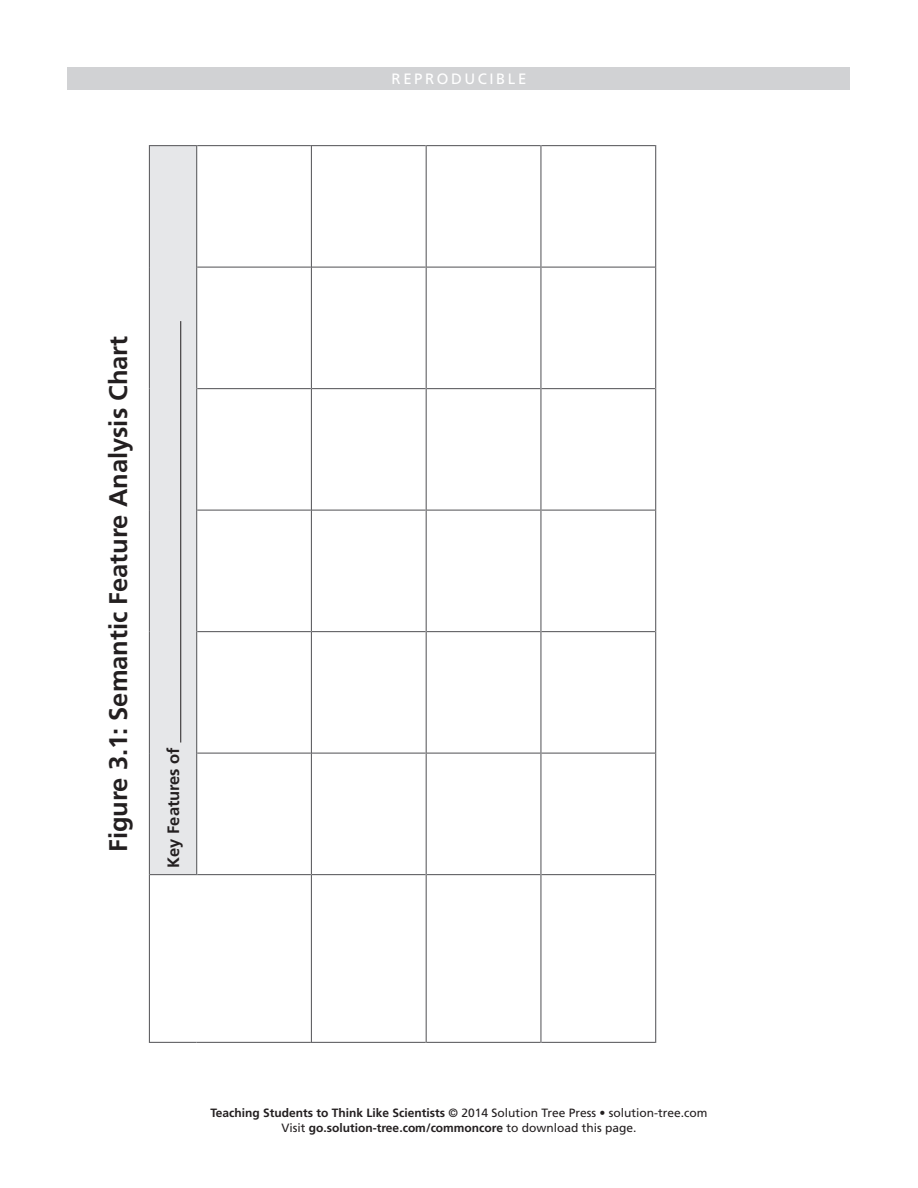
<style>
.page{position:relative;width:918px;height:1188px;background:#fff}
.page>*{position:absolute;margin:0;border:0;box-sizing:border-box;transform-origin:0 0}
.repro_title{font:700 25.5px "Frutiger LT Std";color:#231f20}
.table_column_header{font:700 16.5px "Frutiger LT Std";color:#231f20}
.t1{font:15px "Frutiger LT Std";letter-spacing:.17em;color:#fff}
.t2{font:700 12px/14.2px "Frutiger LT Std";color:#231f20;text-align:center}
.s1{font-weight:400}
</style>
<div class="page">
<div style="left:68px;top:68px;width:782px;height:22px;background:#d1d2d4"></div>
<svg style="left:150px;top:146px;width:505px;height:896px"></svg>
<div style="left:149px;top:146px;width:48px;height:729px;background:#e6e7e9"></div>
<hr style="left:197px;top:874px;width:114px;height:1px;background:#636366">
<hr style="left:197px;top:753px;width:114px;height:1px;background:#636366">
<hr style="left:197px;top:631px;width:114px;height:1px;background:#636366">
<hr style="left:197px;top:510px;width:114px;height:1px;background:#636366">
<hr style="left:197px;top:388px;width:114px;height:1px;background:#636366">
<hr style="left:197px;top:267px;width:114px;height:1px;background:#636366">
<hr style="left:311px;top:875px;width:1px;height:168px;background:#636366">
<hr style="left:311px;top:753px;width:1px;height:122px;background:#636366">
<hr style="left:312px;top:874px;width:114px;height:1px;background:#636366">
<hr style="left:311px;top:632px;width:1px;height:121px;background:#636366">
<hr style="left:312px;top:753px;width:114px;height:1px;background:#636366">
<hr style="left:311px;top:510px;width:1px;height:122px;background:#636366">
<hr style="left:312px;top:631px;width:114px;height:1px;background:#636366">
<hr style="left:311px;top:389px;width:1px;height:121px;background:#636366">
<hr style="left:312px;top:510px;width:114px;height:1px;background:#636366">
<hr style="left:311px;top:267px;width:1px;height:122px;background:#636366">
<hr style="left:312px;top:388px;width:114px;height:1px;background:#636366">
<hr style="left:311px;top:145px;width:1px;height:122px;background:#636366">
<hr style="left:312px;top:267px;width:114px;height:1px;background:#636366">
<hr style="left:426px;top:875px;width:1px;height:168px;background:#636366">
<hr style="left:426px;top:753px;width:1px;height:122px;background:#636366">
<hr style="left:427px;top:874px;width:113px;height:1px;background:#636366">
<hr style="left:426px;top:632px;width:1px;height:121px;background:#636366">
<hr style="left:427px;top:753px;width:113px;height:1px;background:#636366">
<hr style="left:426px;top:510px;width:1px;height:122px;background:#636366">
<hr style="left:427px;top:631px;width:113px;height:1px;background:#636366">
<hr style="left:426px;top:389px;width:1px;height:121px;background:#636366">
<hr style="left:427px;top:510px;width:113px;height:1px;background:#636366">
<hr style="left:426px;top:267px;width:1px;height:122px;background:#636366">
<hr style="left:427px;top:388px;width:113px;height:1px;background:#636366">
<hr style="left:426px;top:145px;width:1px;height:122px;background:#636366">
<hr style="left:427px;top:267px;width:113px;height:1px;background:#636366">
<hr style="left:540px;top:875px;width:2px;height:168px;background:#636366">
<hr style="left:540px;top:753px;width:2px;height:122px;background:#636366">
<hr style="left:542px;top:874px;width:113px;height:1px;background:#636366">
<hr style="left:540px;top:632px;width:2px;height:121px;background:#636366">
<hr style="left:542px;top:753px;width:113px;height:1px;background:#636366">
<hr style="left:540px;top:510px;width:2px;height:122px;background:#636366">
<hr style="left:542px;top:631px;width:113px;height:1px;background:#636366">
<hr style="left:540px;top:389px;width:2px;height:121px;background:#636366">
<hr style="left:542px;top:510px;width:113px;height:1px;background:#636366">
<hr style="left:540px;top:267px;width:2px;height:122px;background:#636366">
<hr style="left:542px;top:388px;width:113px;height:1px;background:#636366">
<hr style="left:540px;top:145px;width:2px;height:122px;background:#636366">
<hr style="left:542px;top:267px;width:113px;height:1px;background:#636366">
<hr style="left:149px;top:875px;width:1px;height:168px;background:#636366">
<hr style="left:150px;top:1042px;width:47px;height:1px;background:#636366">
<hr style="left:197px;top:1042px;width:114px;height:1px;background:#636366">
<hr style="left:197px;top:145px;width:114px;height:1px;background:#636366">
<hr style="left:312px;top:1042px;width:114px;height:1px;background:#636366">
<hr style="left:312px;top:145px;width:114px;height:1px;background:#636366">
<hr style="left:427px;top:1042px;width:113px;height:1px;background:#636366">
<hr style="left:427px;top:145px;width:113px;height:1px;background:#636366">
<hr style="left:542px;top:1042px;width:113px;height:1px;background:#636366">
<hr style="left:542px;top:145px;width:113px;height:1px;background:#636366">
<hr style="left:655px;top:875px;width:1px;height:168px;background:#636366">
<hr style="left:655px;top:753px;width:1px;height:122px;background:#636366">
<hr style="left:655px;top:632px;width:1px;height:121px;background:#636366">
<hr style="left:655px;top:510px;width:1px;height:122px;background:#636366">
<hr style="left:655px;top:389px;width:1px;height:121px;background:#636366">
<hr style="left:655px;top:267px;width:1px;height:122px;background:#636366">
<hr style="left:655px;top:145px;width:1px;height:122px;background:#636366">
<hr style="left:149px;top:753px;width:1px;height:122px;background:#636366">
<hr style="left:150px;top:874px;width:46px;height:1px;background:#636366">
<hr style="left:149px;top:632px;width:1px;height:121px;background:#636366">
<hr style="left:149px;top:510px;width:1px;height:122px;background:#636366">
<hr style="left:149px;top:389px;width:1px;height:121px;background:#636366">
<hr style="left:149px;top:267px;width:1px;height:122px;background:#636366">
<hr style="left:149px;top:145px;width:1px;height:122px;background:#636366">
<hr style="left:150px;top:145px;width:46px;height:1px;background:#636366">
<hr style="left:196px;top:753px;width:1px;height:122px;background:#636366">
<hr style="left:196px;top:632px;width:1px;height:121px;background:#636366">
<hr style="left:196px;top:510px;width:1px;height:122px;background:#636366">
<hr style="left:196px;top:389px;width:1px;height:121px;background:#636366">
<hr style="left:196px;top:267px;width:1px;height:122px;background:#636366">
<hr style="left:196px;top:145px;width:1px;height:122px;background:#636366">
<hr style="left:180px;top:321px;width:1px;height:422px;background:#231f20">
<p class="t1" style="left:392px;top:70px;width:136px">REPRODUCIBLE</p>
<p class="repro_title" style="left:103px;top:852px;width:518px;rotate:-90deg">Figure 3.1: Semantic Feature Analysis Chart</p>
<p class="table_column_header" style="left:164px;top:868px;width:122px;rotate:-90deg">Key Features of</p>
<p class="t2" style="left:211px;top:1106px;width:498px">Teaching Students to Think Like Scientists <span class="s1">© 2014 Solution Tree Press • solution-tree.com<br>Visit</span> go.solution-tree.com/commoncore <span class="s1">to download this page.</span></p>
</div>
